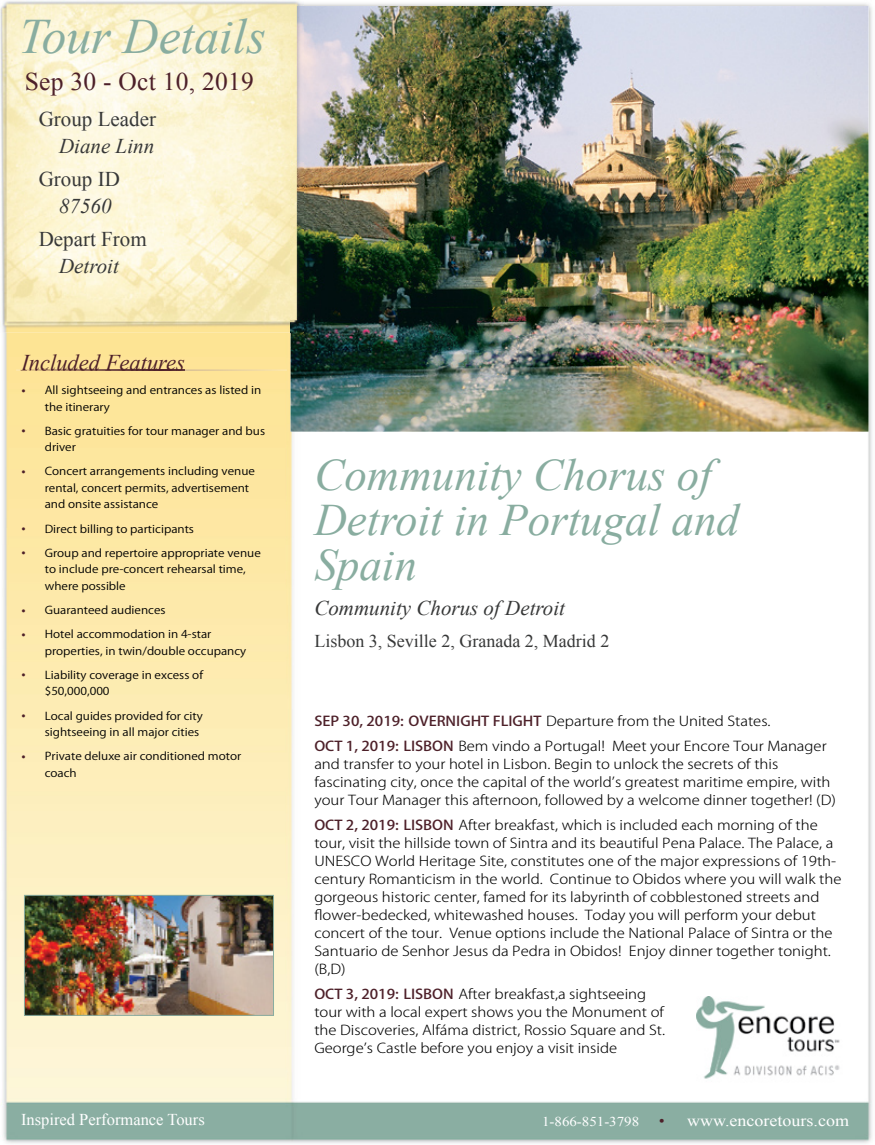
<style>
.page{position:relative;width:875px;height:1145px;background:#fff}
.page>*{position:absolute;margin:0;border:0;box-sizing:border-box;transform-origin:0 0}
.t1{font:italic 49.5px "Times New Roman";color:#89ada0}
.t2{font:italic 45px/45px "Times New Roman";color:#89ada0}
.t3{font:25.5px "Times New Roman";letter-spacing:.01em;color:#4d2029}
.t4{font:italic 22.5px "Times New Roman";color:#4d2029}
.t5{font:italic 21px "Times New Roman";color:#373838}
.t6{font:21px "Times New Roman";color:#373838}
.t7{font:18px "Times New Roman";color:#373838}
.t8{font:16.5px "Times New Roman";color:#fff}
.t9{font:16.2px "Times New Roman";color:#fff;scale:1.11 1}
.t10{font:300 13.5px/18px "Koz Go Pro";color:#000;scale:1.11 1}
.t11{font:10.8px/16.5px "Koz Go Pro";color:#000;scale:1.11 1}
.s1{font-family:"Gill Sans";font-size:12px;color:#4d2029}
.s2{font-weight:500;color:#4d2029}
.s3{font-size:13.5px}
.s4{font-family:"Koz Go Pro";font-weight:500;font-size:24.3px;color:#4d2029}
</style>
<div class="page">
<img style="left:2px;top:3px;width:870px;height:1141px">
<img style="left:696px;top:996px;width:152px;height:87px">
<img style="left:291px;top:6px;width:577px;height:426px">
<img style="left:26px;top:897px;width:246px;height:116px">
<div style="left:24px;top:895px;width:250px;height:120px;border:1px solid #89ada0"></div>
<img style="left:0;top:1px;width:304px;height:332px">
<img style="left:291px;top:6px;width:13px;height:327px">
<img style="left:16px;top:370px;width:271px;height:1px">
<img style="left:21px;top:370px;width:164px;height:1px">
<h1 class="t1" style="left:19px;top:3px;width:249px">Tour Details</h1>
<h3 class="t3" style="left:25px;top:64px;width:230px">Sep 30 - Oct 10, 2019</h3>
<h3 class="t6" style="left:39px;top:105px;width:119px">Group Leader</h3>
<h3 class="t5" style="left:59px;top:131px;width:97px">Diane Linn</h3>
<h3 class="t6" style="left:39px;top:165px;width:83px">Group ID</h3>
<h3 class="t5" style="left:59px;top:191px;width:54px">87560</h3>
<h3 class="t6" style="left:39px;top:225px;width:109px">Depart From</h3>
<h3 class="t5" style="left:59px;top:251px;width:61px">Detroit</h3>
<h3 class="t4" style="left:21px;top:347px;width:165px">Included Features</h3>
<p class="t11" style="left:45px;top:382px;width:197px;text-indent:-23px"><span class="s1">•</span> All sightseeing and entrances as listed in the itinerary</p>
<p class="t11" style="left:45px;top:423px;width:200px;text-indent:-23px"><span class="s1">•</span> Basic gratuities for tour manager and bus driver</p>
<p class="t11" style="left:45px;top:463px;width:191px;text-indent:-23px"><span class="s1">•</span> Concert arrangements including venue rental, concert permits, advertisement and onsite assistance</p>
<p class="t11" style="left:21px;top:521px;width:157px"><span class="s1">•</span> Direct billing to participants</p>
<p class="t11" style="left:45px;top:545px;width:196px;text-indent:-23px"><span class="s1">•</span> Group and repertoire appropriate venue to include pre-concert rehearsal time, where possible</p>
<p class="t11" style="left:21px;top:602px;width:131px"><span class="s1">•</span> Guaranteed audiences</p>
<p class="t11" style="left:45px;top:626px;width:183px;text-indent:-23px"><span class="s1">•</span> Hotel accommodation in 4-star properties, in twin/double occupancy</p>
<p class="t11" style="left:45px;top:667px;width:144px;text-indent:-23px"><span class="s1">•</span> Liability coverage in excess of $50,000,000</p>
<p class="t11" style="left:45px;top:707px;width:144px;text-indent:-23px"><span class="s1">•</span> Local guides provided for city sightseeing in all major cities</p>
<p class="t11" style="left:45px;top:748px;width:179px;text-indent:-23px"><span class="s1">•</span> Private deluxe air conditioned motor coach</p>
<p class="t8" style="left:21px;top:1108px;width:185px">Inspired Performance Tours</p>
<h2 class="t2" style="left:314px;top:451px;width:426px">Community Chorus of<br>Detroit in Portugal and<br>Spain</h2>
<h3 class="t5" style="left:314px;top:593px;width:252px">Community Chorus of Detroit</h3>
<h3 class="t7" style="left:314px;top:629px;width:296px">Lisbon 3, Seville 2, Granada 2, Madrid 2</h3>
<p class="t10" style="left:314px;top:709px;width:463px;line-height:24.8px"><span class="s2">SEP 30, 2019 : OVERNIGHT FLIGHT</span> Departure from the United States.<br><span class="s2">OCT 1, 2019 : LISBON</span> Bem vindo a Portugal! Meet your Encore Tour Manager</p>
<p class="t10" style="left:314px;top:755px;width:471px">and transfer to your hotel in Lisbon. Begin to unlock the secrets of this fascinating city, once the capital of the world’s greatest maritime empire, with your Tour Manager this afternoon, followed by a welcome dinner together! (D)</p>
<p class="t10" style="left:314px;top:816px;width:476px"><span class="s2">OCT 2, 2019 : LISBON</span> After breakfast, which is included each morning of the tour, visit the hillside town of Sintra and its beautiful Pena Palace. The Palace, a UNESCO World Heritage Site, constitutes one of the major expressions of 19th&shy;century Romanticism in the world. Continue to Obidos where you will walk the gorgeous historic center, famed for its labyrinth of cobblestoned streets and flower-bedecked, whitewashed houses. Today you will perform your debut concert of the tour. Venue options include the National Palace of Sintra or the Santuario de Senhor Jesus da Pedra in Obidos! Enjoy dinner together tonight. (B,D)</p>
<p class="t10" style="left:314px;top:985px;width:317px"><span class="s2">OCT 3, 2019 : LISBON</span> After breakfast,a sightseeing tour with a local expert shows you the Monument of the Discoveries, Alfáma district, Rossio Square and St.<br>George’s Castle before you enjoy a visit inside</p>
<p class="t9" style="left:542px;top:1109px;width:278px"><span class="s3">1-866-851-3798</span> <span class="s4">·</span> www.encoretours.com</p>
</div>
